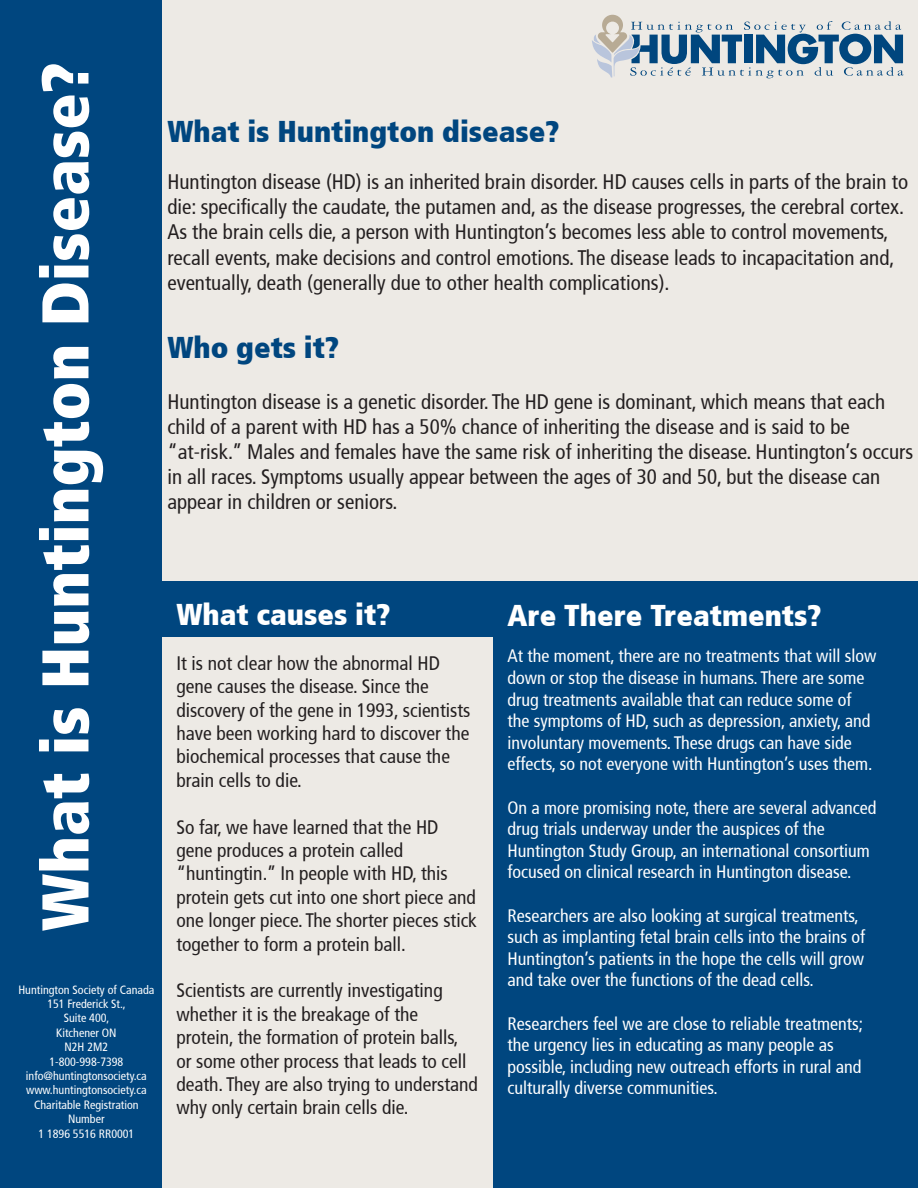
<style>
.page{position:relative;width:918px;height:1188px;background:#fff}
.page>*{position:absolute;margin:0;border:0;box-sizing:border-box;transform-origin:0 0}
.t1{font:900 condensed 66px "Frutiger";color:#fff}
.t2{font:900 condensed 30px "Frutiger";color:#00467f}
.t3{font:900 condensed 30px "Frutiger";color:#fff}
.t4{font:condensed 21px/25.2px "Frutiger";color:#231f20}
.t5{font:condensed 19.5px/23.4px "Frutiger";color:#231f20}
.t6{font:condensed 18px/21.6px "Frutiger";color:#fff}
.t7{font:condensed 12px "Frutiger";color:#fff}
</style>
<div class="page">
<div style="left:54px;top:0;width:864px;height:1188px;background:#edeae5"></div>
<div style="left:493px;top:581px;width:425px;height:607px;background:#00467f"></div>
<div style="left:0;top:0;width:162px;height:1188px;background:#00467f"></div>
<svg style="left:592px;top:15px;width:312px;height:63px"></svg>
<div style="left:162px;top:581px;width:331px;height:56px;background:#00467f"></div>
<p class="t1" style="left:25px;top:931px;width:870px;rotate:-90deg">What is Huntington Disease?</p>
<p class="t7" style="left:18px;top:982px;width:137px">Huntington Society of Canada</p>
<p class="t7" style="left:47px;top:997px;width:80px">151 Frederick St.,</p>
<p class="t7" style="left:64px;top:1011px;width:47px">Suite 400,</p>
<p class="t7" style="left:56px;top:1026px;width:62px">Kitchener ON</p>
<p class="t7" style="left:65px;top:1040px;width:45px">N2H 2M2</p>
<p class="t7" style="left:49px;top:1054px;width:76px">1-800-998-7398</p>
<p class="t7" style="left:26px;top:1069px;width:122px">info@huntingtonsociety.ca</p>
<p class="t7" style="left:26px;top:1083px;width:122px">www.huntingtonsociety.ca</p>
<p class="t7" style="left:34px;top:1098px;width:106px">Charitable Registration</p>
<p class="t7" style="left:68px;top:1112px;width:38px">Number</p>
<p class="t7" style="left:38px;top:1126px;width:97px">1 1896 5516 RR0001</p>
<p class="t2" style="left:167px;top:113px;width:394px">What is Huntington disease?</p>
<p class="t4" style="left:167px;top:169px;width:742px">Huntington disease (HD) is an inherited brain disorder. HD causes cells in parts of the brain to die: specifically the caudate, the putamen and, as the disease progresses, the cerebral cortex.<br>As the brain cells die, a person with Huntington’s becomes less able to control movements, recall events, make decisions and control emotions. The disease leads to incapacitation and, eventually, death (generally due to other health complications).</p>
<p class="t2" style="left:167px;top:329px;width:173px">Who gets it?</p>
<p class="t4" style="left:167px;top:389px;width:719px">Huntington disease is a genetic disorder. The HD gene is dominant, which means that each child of a parent with HD has a 50% chance of inheriting the disease and is said to be</p>
<p class="t4" style="left:167px;top:439px;width:747px">“at-risk.” Males and females have the same risk of inheriting the disease. Huntington’s occurs in all races. Symptoms usually appear between the ages of 30 and 50, but the disease can appear in children or seniors.</p>
<p class="t3" style="left:176px;top:596px;width:215px">What causes it?</p>
<p class="t5" style="left:176px;top:652px;width:295px">It is not clear how the abnormal HD gene causes the disease. Since the discovery of the gene in 1993, scientists have been working hard to discover the biochemical processes that cause the brain cells to die.</p>
<p class="t5" style="left:176px;top:815px;width:264px">So far, we have learned that the HD gene produces a protein called</p>
<p class="t5" style="left:176px;top:862px;width:302px">“huntingtin.” In people with HD, this protein gets cut into one short piece and one longer piece. The shorter pieces stick together to form a protein ball.</p>
<p class="t5" style="left:176px;top:979px;width:268px">Scientists are currently investigating whether it is the breakage of the</p>
<p class="t5" style="left:176px;top:1026px;width:303px">protein, the formation of protein balls, or some other process that leads to cell death. They are also trying to understand why only certain brain cells die.</p>
<p class="t3" style="left:508px;top:598px;width:315px">Are There Treatments?</p>
<p class="t6" style="left:508px;top:645px;width:370px">At the moment, there are no treatments that will slow down or stop the disease in humans. There are some drug treatments available that can reduce some of the symptoms of HD, such as depression, anxiety, and involuntary movements. These drugs can have side effects, so not everyone with Huntington’s uses them.</p>
<p class="t6" style="left:508px;top:797px;width:370px">On a more promising note, there are several advanced drug trials underway under the auspices of the Huntington Study Group, an international consortium focused on clinical research in Huntington disease.</p>
<p class="t6" style="left:508px;top:905px;width:359px">Researchers are also looking at surgical treatments, such as implanting fetal brain cells into the brains of Huntington’s patients in the hope the cells will grow and take over the functions of the dead cells.</p>
<p class="t6" style="left:508px;top:1013px;width:357px">Researchers feel we are close to reliable treatments; the urgency lies in educating as many people as</p>
<p class="t6" style="left:508px;top:1056px;width:355px">possible, including new outreach efforts in rural and culturally diverse communities.</p>
</div>
